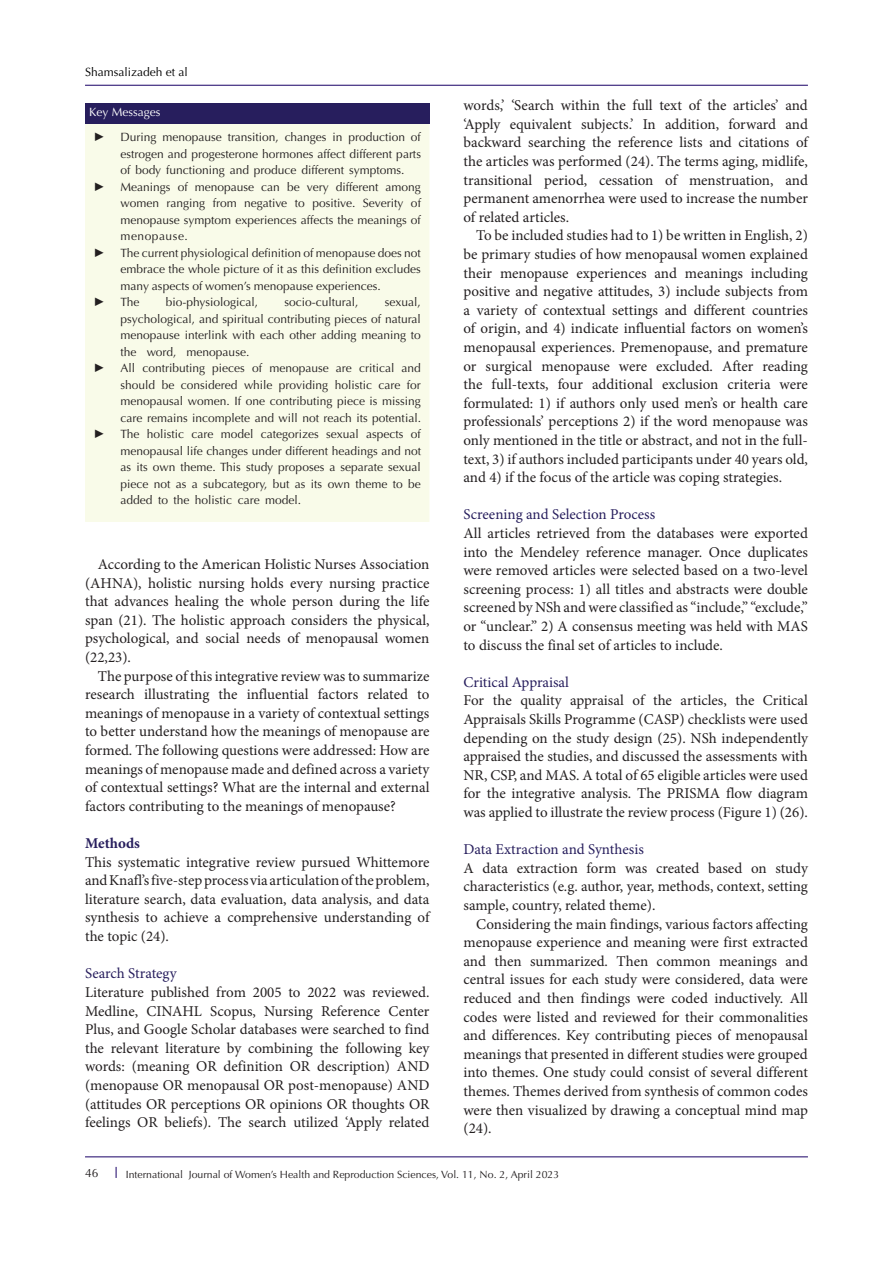
<style>
.page{position:relative;width:893px;height:1263px;background:#fff}
.page>*{position:absolute;margin:0;border:0;box-sizing:border-box;transform-origin:0 0}
.t1{font:15px/18.6px "Minion Pro";color:#231f20;text-align:justify}
.heading_1{font:15px "Minion Pro";color:#271e5d}
.heading_1-2{font:700 15px "Minion Pro";color:#271e5d}
.t2{font:12px/16.5px "Optima LT Std";color:#231f20;text-align:justify}
.t3{font:12px "Optima LT Std";color:#000001}
.t4{font:12px "Optima LT Std";color:#fff}
.t5{font:12px "Times New Roman";color:#231f20}
.t6{font:10.5px "Optima LT Std";color:#231f20}
</style>
<div class="page">
<hr style="left:85px;top:1156px;width:723px;height:1px;background:#190066">
<hr style="left:85px;top:85px;width:723px;height:1px;background:#190066">
<div style="left:85px;top:124px;width:344px;height:398px;background:#f9fbe9"></div>
<div style="left:85px;top:103px;width:344px;height:21px;background:#271e5d"></div>
<p class="t3" style="left:85px;top:65px;width:104px">Shamsalizadeh et al</p>
<p class="t4" style="left:89px;top:105px;width:73px">Key Messages</p>
<p class="t5" style="left:94px;top:129px;width:13px">►</p>
<p class="t2" style="left:121px;top:129px;width:302px">During menopause transition, changes in production of estrogen and progesterone hormones affect different parts of body functioning and produce different symptoms.</p>
<p class="t5" style="left:94px;top:178px;width:13px">►</p>
<p class="t2" style="left:121px;top:179px;width:302px">Meanings of menopause can be very different among women ranging from negative to positive. Severity of menopause symptom experiences affects the meanings of menopause.</p>
<p class="t5" style="left:94px;top:244px;width:13px">►</p>
<p class="t2" style="left:121px;top:245px;width:302px">The current physiological definition of menopause does not embrace the whole picture of it as this definition excludes many aspects of women’s menopause experiences.</p>
<p class="t5" style="left:94px;top:294px;width:13px">►</p>
<p class="t2" style="left:121px;top:294px;width:20px">The</p>
<p class="t2" style="left:166px;top:294px;width:94px">bio-physiological,</p>
<p class="t2" style="left:285px;top:294px;width:75px">socio-cultural,</p>
<p class="t2" style="left:121px;top:294px;width:302px;text-indent:264px">sexual, psychological, and spiritual contributing pieces of natural menopause interlink with each other adding meaning to the word, menopause.</p>
<p class="t5" style="left:94px;top:360px;width:13px">►</p>
<p class="t2" style="left:121px;top:360px;width:302px">All contributing pieces of menopause are critical and should be considered while providing holistic care for menopausal women. If one contributing piece is missing care remains incomplete and will not reach its potential.</p>
<p class="t5" style="left:94px;top:426px;width:13px">►</p>
<p class="t2" style="left:121px;top:426px;width:302px">The holistic care model categorizes sexual aspects of menopausal life changes under different headings and not as its own theme. This study proposes a separate sexual piece not as a subcategory, but as its own theme to be added to the holistic care model.</p>
<p class="t1" style="left:85px;top:555px;width:346px;text-indent:13px">According to the American Holistic Nurses Association (AHNA), holistic nursing holds every nursing practice that advances healing the whole person during the life span (21). The holistic approach considers the physical, psychological, and social needs of menopausal women (22,23).</p>
<p class="t1" style="left:85px;top:667px;width:346px;text-indent:13px">The purpose of this integrative review was to summarize research illustrating the influential factors related to meanings of menopause in a variety of contextual settings to better understand how the meanings of menopause are formed. The following questions were addressed: How are meanings of menopause made and defined across a variety of contextual settings? What are the internal and external factors contributing to the meanings of menopause?</p>
<p class="heading_1-2" style="left:85px;top:833px;width:56px">Methods</p>
<p class="t1" style="left:85px;top:853px;width:346px">This systematic integrative review pursued Whittemore and Knafl’s five-step process via articulation of the problem, literature search, data evaluation, data analysis, and data synthesis to achieve a comprehensive understanding of the topic (24).</p>
<p class="heading_1" style="left:85px;top:963px;width:93px">Search Strategy</p>
<p class="t1" style="left:85px;top:983px;width:346px">Literature published from 2005 to 2022 was reviewed.<br>Medline, CINAHL Scopus, Nursing Reference Center Plus, and Google Scholar databases were searched to find the relevant literature by combining the following key words: (meaning OR definition OR description) AND (menopause OR menopausal OR post-menopause) AND (attitudes OR perceptions OR opinions OR thoughts OR feelings OR beliefs). The search utilized ‘Apply related</p>
<p class="t1" style="left:463px;top:96px;width:346px">words,’ ‘Search within the full text of the articles’ and ‘Apply equivalent subjects.’ In addition, forward and backward searching the reference lists and citations of the articles was performed (24). The terms aging, midlife, transitional period, cessation of menstruation, and permanent amenorrhea were used to increase the number of related articles.</p>
<p class="t1" style="left:463px;top:226px;width:346px;text-indent:13px">To be included studies had to 1) be written in English, 2) be primary studies of how menopausal women explained their menopause experiences and meanings including positive and negative attitudes, 3) include subjects from a variety of contextual settings and different countries of origin, and 4) indicate influential factors on women’s menopausal experiences. Premenopause, and premature or surgical menopause were excluded. After reading the full-texts, four additional exclusion criteria were formulated: 1) if authors only used men’s or health care professionals’ perceptions 2) if the word menopause was only mentioned in the title or abstract, and not in the full&shy;text, 3) if authors included participants under 40 years old, and 4) if the focus of the article was coping strategies.</p>
<p class="heading_1" style="left:463px;top:504px;width:193px">Screening and Selection Process</p>
<p class="t1" style="left:463px;top:524px;width:346px">All articles retrieved from the databases were exported into the Mendeley reference manager. Once duplicates were removed articles were selected based on a two-level screening process: 1) all titles and abstracts were double screened by NSh and were classified as “include,” “exclude,” or “unclear.” 2) A consensus meeting was held with MAS to discuss the final set of articles to include.</p>
<p class="heading_1" style="left:463px;top:672px;width:107px">Critical Appraisal</p>
<p class="t1" style="left:463px;top:691px;width:346px">For the quality appraisal of the articles, the Critical Appraisals Skills Programme (CASP) checklists were used depending on the study design (25). NSh independently appraised the studies, and discussed the assessments with NR, CSP, and MAS. A total of 65 eligible articles were used for the integrative analysis. The PRISMA flow diagram was applied to illustrate the review process (Figure 1) (26).</p>
<p class="heading_1" style="left:463px;top:839px;width:182px">Data Extraction and Synthesis</p>
<p class="t1" style="left:463px;top:859px;width:346px">A data extraction form was created based on study characteristics (e.g. author, year, methods, context, setting sample, country, related theme).</p>
<p class="t1" style="left:463px;top:915px;width:346px;text-indent:13px">Considering the main findings, various factors affecting menopause experience and meaning were first extracted and then summarized. Then common meanings and central issues for each study were considered, data were reduced and then findings were coded inductively. All codes were listed and reviewed for their commonalities and differences. Key contributing pieces of menopausal meanings that presented in different studies were grouped into themes. One study could consist of several different themes. Themes derived from synthesis of common codes were then visualized by drawing a conceptual mind map (24).</p>
<p class="t2" style="left:85px;top:1164px;width:15px">46</p>
<p class="t6" style="left:126px;top:1168px;width:435px">International Journal of Women’s Health and Reproduction Sciences, Vol. 11, No. 2, April 2023</p>
</div>
